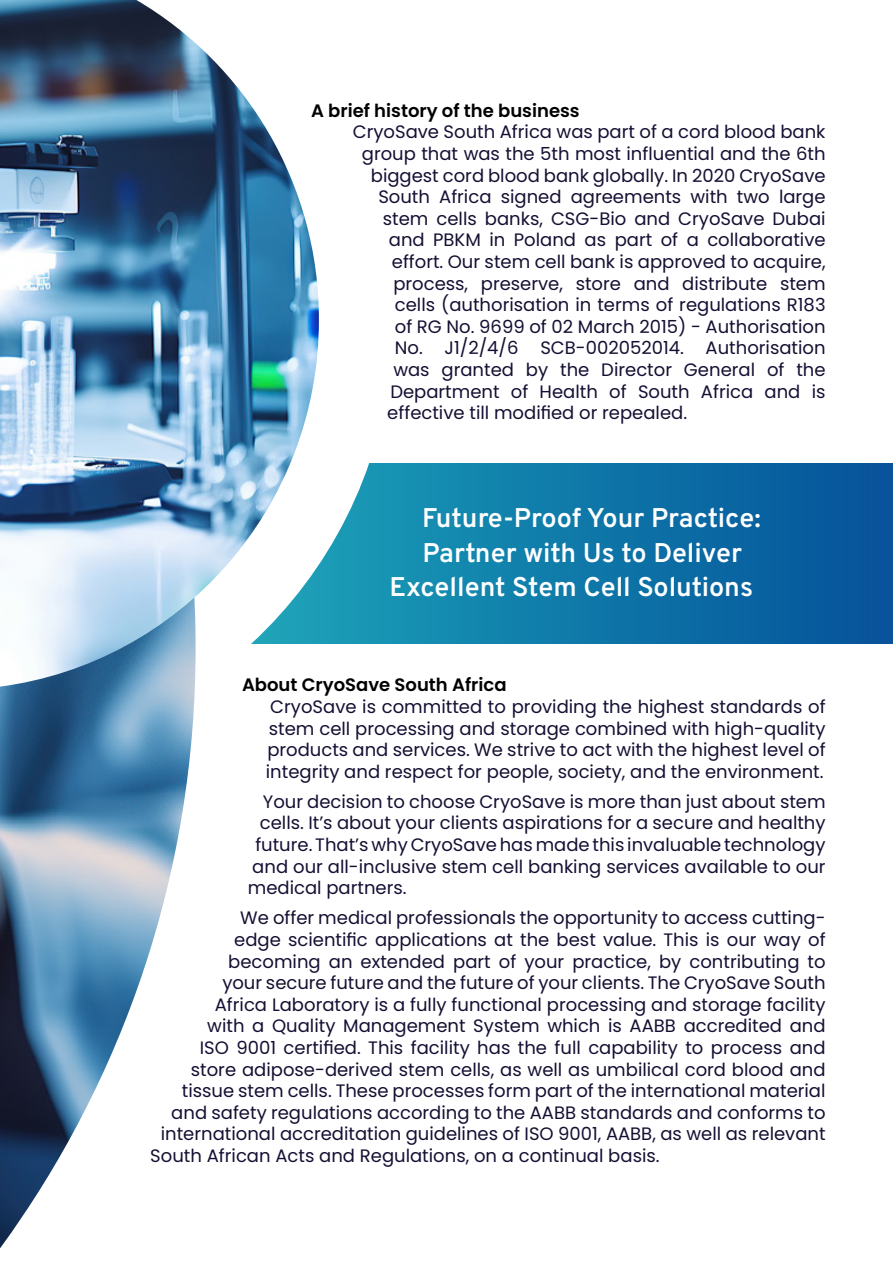
<style>
.page{position:relative;width:893px;height:1263px;background:#fff}
.page>*{position:absolute;margin:0;border:0;box-sizing:border-box;transform-origin:0 0}
.t1{font:600 27px "Overpass";color:#fff}
.t2{font:18px/21.6px "Poppins";color:#160f33;text-align:justify}
.t3{font:600 18px "Poppins";color:#000}
</style>
<div class="page">
<svg style="left:393px;top:463px;width:500px;height:180px;background:#0d70a5"></svg>
<svg style="left:319px;top:463px;width:74px;height:181px"></svg>
<img style="left:0;top:687px;width:195px;height:561px">
<img style="left:0;top:0;width:319px;height:687px">
<p class="t3" style="left:311px;top:100px;width:270px">A brief history of the business</p>
<p class="t2" style="left:353px;top:121px;width:474px">CryoSave South Africa was part of a cord blood bank</p>
<p class="t2" style="left:362px;top:143px;width:465px">group that was the 5th most influential and the 6th</p>
<p class="t2" style="left:371px;top:164px;width:456px">biggest cord blood bank globally. In 2020 CryoSave</p>
<p class="t2" style="left:378px;top:186px;width:449px">South Africa signed agreements with two large</p>
<p class="t2" style="left:383px;top:208px;width:444px">stem cells banks, CSG-Bio and CryoSave Dubai</p>
<p class="t2" style="left:389px;top:229px;width:438px">and PBKM in Poland as part of a collaborative</p>
<p class="t2" style="left:392px;top:251px;width:435px">effort. Our stem cell bank is approved to acquire,</p>
<p class="t2" style="left:393px;top:272px;width:434px">process, preserve, store and distribute stem</p>
<p class="t2" style="left:395px;top:294px;width:432px">cells (authorisation in terms of regulations R183</p>
<p class="t2" style="left:395px;top:316px;width:432px">of RG No. 9699 of 02 March 2015) - Authorisation</p>
<p class="t2" style="left:395px;top:337px;width:432px">No. J1/2/4/6 SCB-002052014. Authorisation</p>
<p class="t2" style="left:393px;top:359px;width:434px">was granted by the Director General of the</p>
<p class="t2" style="left:390px;top:380px;width:437px">Department of Health of South Africa and is</p>
<p class="t2" style="left:387px;top:402px;width:301px">effective till modified or repealed.</p>
<h1 class="t1" style="left:422px;top:496px;width:340px">Future-Proof Your Practice:</h1>
<h1 class="t1" style="left:423px;top:531px;width:321px">Partner with Us to Deliver</h1>
<h1 class="t1" style="left:389px;top:565px;width:365px">Excellent Stem Cell Solutions</h1>
<p class="t3" style="left:242px;top:674px;width:266px">About CryoSave South Africa</p>
<p class="t2" style="left:266px;top:696px;width:561px">CryoSave is committed to providing the highest standards of stem cell processing and storage combined with high-quality products and services. We strive to act with the highest level of integrity and respect for people, society, and the environment.</p>
<p class="t2" style="left:263px;top:791px;width:564px">Your decision to choose CryoSave is more than just about stem</p>
<p class="t2" style="left:260px;top:812px;width:567px">cells. It’s about your clients aspirations for a secure and healthy</p>
<p class="t2" style="left:255px;top:834px;width:572px">future. That’s why CryoSave has made this invaluable technology</p>
<p class="t2" style="left:252px;top:856px;width:575px">and our all-inclusive stem cell banking services available to our</p>
<p class="t2" style="left:248px;top:877px;width:160px">medical partners.</p>
<p class="t2" style="left:240px;top:907px;width:587px">We offer medical professionals the opportunity to access cutting-</p>
<p class="t2" style="left:234px;top:929px;width:593px">edge scientific applications at the best value. This is our way of</p>
<p class="t2" style="left:228px;top:950px;width:599px">becoming an extended part of your practice, by contributing to</p>
<p class="t2" style="left:222px;top:972px;width:605px">your secure future and the future of your clients. The CryoSave South</p>
<p class="t2" style="left:215px;top:994px;width:612px">Africa Laboratory is a fully functional processing and storage facility</p>
<p class="t2" style="left:207px;top:1015px;width:620px">with a Quality Management System which is AABB accredited and</p>
<p class="t2" style="left:200px;top:1037px;width:627px">ISO 9001 certified. This facility has the full capability to process and</p>
<p class="t2" style="left:191px;top:1058px;width:636px">store adipose-derived stem cells, as well as umbilical cord blood and</p>
<p class="t2" style="left:182px;top:1080px;width:645px">tissue stem cells. These processes form part of the international material</p>
<p class="t2" style="left:171px;top:1102px;width:656px">and safety regulations according to the AABB standards and conforms to</p>
<p class="t2" style="left:161px;top:1123px;width:666px">international accreditation guidelines of ISO 9001, AABB, as well as relevant</p>
<p class="t2" style="left:150px;top:1145px;width:511px">South African Acts and Regulations, on a continual basis.</p>
</div>
